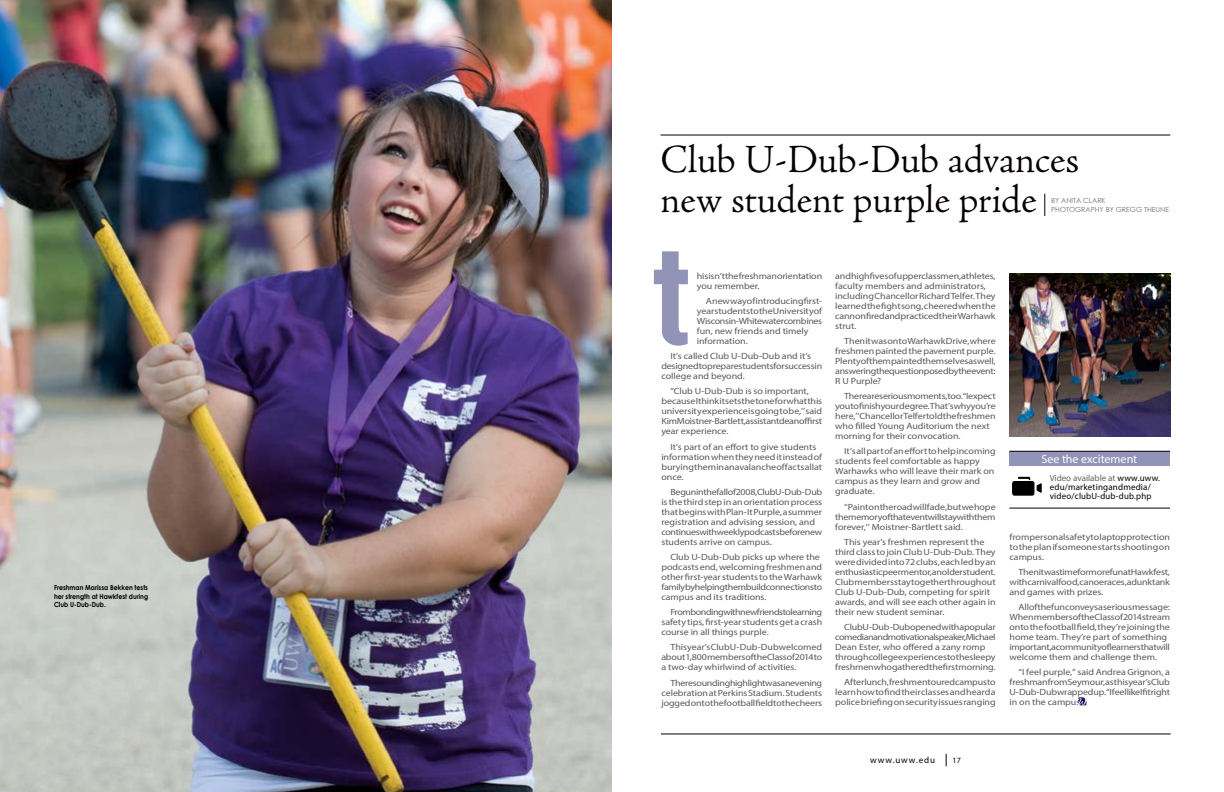
<style>
.page{position:relative;width:1224px;height:792px;background:#fff}
.page>*{position:absolute;margin:0;border:0;box-sizing:border-box;transform-origin:0 0}
.t1{font:300 40px/40px "Adobe Jenson Pro";letter-spacing:-.005em;color:#080000}
.t2{font:12px "Myriad Pro";color:#fff}
.t3{font:9px/10px "Myriad Pro";letter-spacing:-.01em;color:#58595b;scale:1.11 1}
.t4{font:9px/9px "Myriad Pro";letter-spacing:.02em;color:#000}
.t5{font:9px "Myriad Pro";letter-spacing:.105em;color:#000}
.t6{font:8px "Myriad Pro";color:#000}
.t7{font:700 7px/8.4px "Century Gothic";color:#000;text-align:justify;scale:.9 1}
.t8{font:7px/8.4px "Century Gothic";color:#6d6e71}
.s1{color:#636466}
</style>
<div class="page">
<svg style="left:946px;top:754px;width:1px;height:12px"></svg>
<div style="left:1010px;top:451px;width:160px;height:15px;background:#9194b6"></div>
<svg style="left:1078px;top:697px;width:9px;height:9px"></svg>
<img style="left:0;top:0;width:612px;height:792px">
<img style="left:1009px;top:273px;width:162px;height:163px">
<svg style="left:654px;top:251px;width:34px;height:95px"></svg>
<svg style="left:1012px;top:477px;width:30px;height:19px"></svg>
<hr style="left:1009px;top:451px;width:161px;height:1px;background:#080000">
<hr style="left:661px;top:734px;width:510px;height:1px;background:#080000">
<hr style="left:661px;top:135px;width:509px;height:1px;background:#080000">
<hr style="left:1009px;top:508px;width:161px;height:1px;background:#080000">
<svg style="left:1045px;top:194px;width:1px;height:22px"></svg>
<p class="t7" style="left:54px;top:583px;width:106px">Freshman Marissa Bekken tests her strength at H awkfest during Club U-Dub-Dub.</p>
<h1 class="t1" style="left:660px;top:141px;width:420px">Club U-Dub-Dub advances new student purple pride</h1>
<p class="t8" style="left:1051px;top:196px;width:119px">BY ANITA CLARK<br>PHOTOGRAPHY BY GREGG THEUNE</p>
<p class="t3" style="left:697px;top:271px;width:114px">his isn’t the freshman orientation you remember.</p>
<p class="t3" style="left:697px;top:296px;width:114px;text-indent:9px">A new way of introducing first&shy;year students to the University of<br>Wisconsin-Whitewater combines fun, new friends and timely information.</p>
<p class="t3" style="left:661px;top:351px;width:146px;text-indent:9px">It’s called Club U-Dub-Dub and it’s designed to prepare students for success in college and beyond.</p>
<p class="t3" style="left:661px;top:386px;width:146px;text-indent:9px">“Club U-Dub-Dub is so important, because I think it sets the tone for what this university experience is going to be,’’ said Kim Moistner-Bartlett, assistant dean of first year experience.</p>
<p class="t3" style="left:661px;top:441px;width:146px;text-indent:9px">It’s part of an effort to give students information when they need it instead of burying them in an avalanche of facts all at once.</p>
<p class="t3" style="left:661px;top:487px;width:146px;text-indent:9px">Begun in the fall of 2008, Club U-Dub-Dub is the third step in an orientation process that begins with Plan-It Purple, a summer registration and advising session, and continues with weekly podcasts before new students arrive on campus.</p>
<p class="t3" style="left:661px;top:552px;width:146px;text-indent:9px">Club U-Dub-Dub picks up where the podcasts end, welcoming freshmen and other first-year students to the Warhawk family by helping them build connections to campus and its traditions.</p>
<p class="t3" style="left:661px;top:607px;width:146px;text-align:justify;text-indent:9px">From bonding with new friends to learning safety tips, first-year students get a crash course in all things purple.</p>
<p class="t3" style="left:661px;top:642px;width:146px;text-align:justify;text-indent:9px">This year’s Club U-Dub-Dub welcomed about 1,800 members of the Class of 2014 to a two-day whirlwind of activities.</p>
<p class="t3" style="left:661px;top:678px;width:146px;text-align:justify;text-indent:9px">The resounding highlight was an evening celebration at Perkins Stadium. Students jogged on to the football field to the cheers</p>
<p class="t3" style="left:835px;top:271px;width:146px">and high fives of upperclassmen, athletes, faculty members and administrators, including Chancellor Richard Telfer. They learned the fight song, cheered when the cannon fired and practiced their Warhawk strut.</p>
<p class="t3" style="left:835px;top:336px;width:146px;text-align:justify;text-indent:9px">Then it was on to Warhawk Drive, where freshmen painted the pavement purple.<br>Plenty of them painted themselves as well, answering the question posed by the event:<br>R U Purple?</p>
<p class="t3" style="left:835px;top:391px;width:146px;text-indent:9px">There are serious moments, too. “I expect you to finish your degree. That’s why you’re here,’’ Chancellor Telfer told the freshmen who filled Young Auditorium the next morning for their convocation.</p>
<p class="t3" style="left:835px;top:446px;width:146px;text-indent:9px">It’s all part of an effort to help incoming students feel comfortable as happy<br>Warhawks who will leave their mark on campus as they learn and grow and graduate.</p>
<p class="t3" style="left:835px;top:501px;width:146px;text-align:justify;text-indent:9px">“Paint on the road will fade, but we hope the memory of that event will stay with them forever,’’ Moistner-Bartlett said.</p>
<p class="t3" style="left:835px;top:537px;width:146px;text-indent:9px">This year’s freshmen represent the third class to join Club U-Dub-Dub. They were divided into 72 clubs, each led by an enthusiastic peer mentor, an older student.<br>Club members stay together throughout Club U-Dub-Dub, competing for spirit awards, and will see each other again in their new student seminar.</p>
<p class="t3" style="left:835px;top:622px;width:146px;text-indent:9px">Club U-Dub-Dub opened with a popular comedian and motivational speaker, Michael Dean Ester, who offered a zany romp through college experiences to the sleepy freshmen who gathered the first morning.</p>
<p class="t3" style="left:835px;top:677px;width:146px;text-align:justify;text-indent:9px">After lunch, freshmen toured campus to learn how to find their classes and heard a police briefing on security issues ranging</p>
<h2 class="t2" style="left:1041px;top:451px;width:97px">See the excitement</h2>
<p class="t4" style="left:1050px;top:473px;width:112px"><span class="s1">Video available at</span> www.uww. edu/marketingandmedia/ video/clubU-dub-dub.php</p>
<p class="t3" style="left:1010px;top:531px;width:146px;text-align:justify">from personal safety to laptop protection to the plan if someone starts shooting on campus.</p>
<p class="t3" style="left:1010px;top:567px;width:146px;text-align:justify;text-indent:9px">Then it was time for more fun at H awkfest, with carnival food, canoe races, a dunk tank and games with prizes.</p>
<p class="t3" style="left:1010px;top:602px;width:146px;text-indent:9px">All of the fun conveys a serious message:<br>When members of the Class of 2014 stream onto the football field, they’re joining the home team. They’re part of something important, a community of learners that will welcome them and challenge them.</p>
<p class="t3" style="left:1010px;top:667px;width:146px;text-align:justify;text-indent:9px">“I feel purple,” said Andrea Grignon, a freshman from Seymour, as this year’s Club U-Dub-Dub wrapped up. “I feel like I fit right in on the campus.”</p>
<p class="t5" style="left:870px;top:754px;width:66px">www.uww.edu</p>
<p class="t6" style="left:952px;top:755px;width:10px">17</p>
</div>
